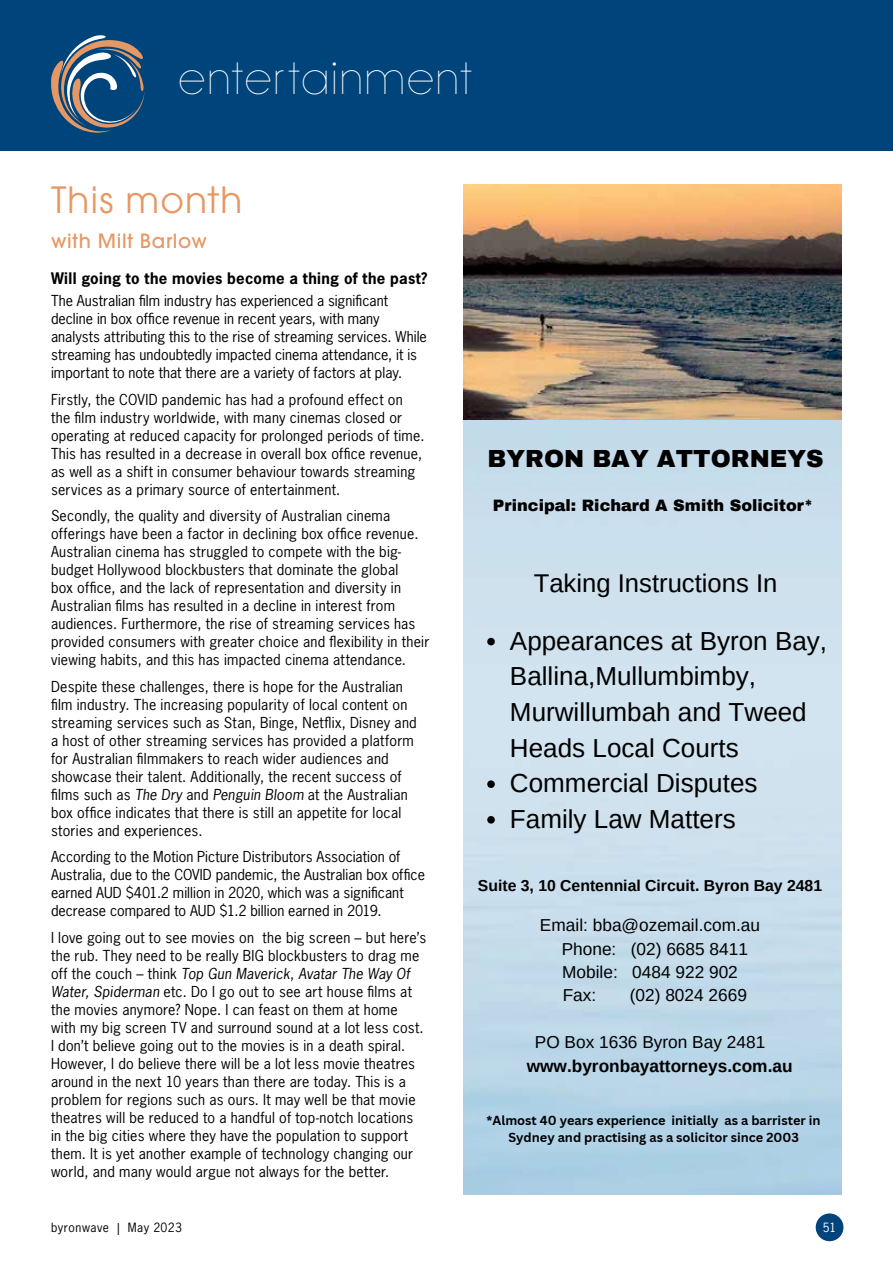
<style>
.page{position:relative;width:893px;height:1263px;background:#fff}
.page>*{position:absolute;margin:0;border:0;box-sizing:border-box;transform-origin:0 0}
.t1{font:36px "ITC Avant Garde Pro";letter-spacing:.03em;color:#e69864}
.t2{font:31.5px "Bondoluo Peek";letter-spacing:.11em;color:#fff}
.t3{font:26.1px/35.7px "Arimo";color:#000}
.t4{font:25.65px "Arimo";color:#000}
.t5{font:900 24.15px "Archivo";color:#000}
.t6{font:500 19.5px "ITC Avant Garde Pro";letter-spacing:.035em;color:#e69864}
.t7{font:17.25px/23.4px "Arimo";color:#000}
.t8{font:700 17.25px "Arimo";color:#000}
.t9{font:900 16.2px "Archivo";color:#000}
.t10{font:700 15.75px "Arimo";color:#000}
.t11{font:700 15px "News Gothic Std";letter-spacing:.02em;color:#000}
.t12{font:14.25px/18px "News Gothic Std";letter-spacing:.015em;color:#000}
.t13{font:700 12.75px/17px "Canva Sans";color:#000;text-align:center}
.t14{font:12px "News Gothic Std";letter-spacing:.04em;color:#000}
.t15{font:12px "News Gothic Std";color:#fff}
.s1{font-style:italic}
</style>
<div class="page">
<div style="left:816px;top:1213px;width:27px;height:28px;background:#00447c;border-radius:50%"></div>
<img style="left:463px;top:419px;width:379px;height:776px">
<img style="left:463px;top:185px;width:379px;height:234px">
<svg style="left:487px;top:638px;width:8px;height:7px"></svg>
<svg style="left:487px;top:780px;width:8px;height:8px"></svg>
<svg style="left:487px;top:816px;width:8px;height:8px"></svg>
<div style="left:0;top:0;width:893px;height:151px;background:#00447c"></div>
<svg style="left:51px;top:35px;width:94px;height:98px"></svg>
<h2 class="t2" style="left:179px;top:60px;width:295px">ENTERTAINMENT</h2>
<h1 class="t1" style="left:51px;top:177px;width:193px">This month</h1>
<h3 class="t6" style="left:51px;top:229px;width:157px">with Milt Barlow</h3>
<p class="t11" style="left:51px;top:268px;width:378px">Will going to the movies become a thing of the past?</p>
<p class="t12" style="left:51px;top:292px;width:377px">The Australian film industry has experienced a significant decline in box office revenue in recent years, with many analysts attributing this to the rise of streaming services. While streaming has undoubtedly impacted cinema attendance, it is important to note that there are a variety of factors at play.</p>
<p class="t12" style="left:51px;top:390px;width:375px">Firstly, the COVID pandemic has had a profound effect on the film industry worldwide, with many cinemas closed or operating at reduced capacity for prolonged periods of time.<br>This has resulted in a decrease in overall box office revenue, as well as a shift in consumer behaviour towards streaming services as a primary source of entertainment.</p>
<p class="t12" style="left:51px;top:507px;width:380px">Secondly, the quality and diversity of Australian cinema offerings have been a factor in declining box office revenue.<br>Australian cinema has struggled to compete with the big&shy;budget Hollywood blockbusters that dominate the global<br>box office, and the lack of representation and diversity in Australian films has resulted in a decline in interest from audiences. Furthermore, the rise of streaming services has provided consumers with greater choice and flexibility in their viewing habits, and this has impacted cinema attendance.</p>
<p class="t12" style="left:51px;top:677px;width:367px">Despite these challenges, there is hope for the Australian film industry. The increasing popularity of local content on streaming services such as Stan, Binge, Netflix, Disney and a host of other streaming services has provided a platform for Australian filmmakers to reach wider audiences and showcase their talent. Additionally, the recent success of films such as <span class="s1">The Dry</span> and <span class="s1">Penguin Bloom</span> at the Australian box office indicates that there is still an appetite for local stories and experiences.</p>
<p class="t12" style="left:51px;top:848px;width:375px">According to the Motion Picture Distributors Association of Australia, due to the COVID pandemic, the Australian box office earned AUD $401.2 million in 2020, which was a significant decrease compared to AUD $1.2 billion earned in 2019.</p>
<p class="t12" style="left:51px;top:928px;width:377px">I love going out to see movies on the big screen – but here’s the rub. They need to be really BIG blockbusters to drag me off the couch – think <span class="s1">Top Gun Maverick</span>, <span class="s1">Avatar The Way Of Water, Spiderman</span> etc. Do I go out to see art house films at the movies anymore? Nope. I can feast on them at home<br>with my big screen TV and surround sound at a lot less cost.<br>I don’t believe going out to the movies is in a death spiral.<br>However, I do believe there will be a lot less movie theatres around in the next 10 years than there are today. This is a problem for regions such as ours. It may well be that movie theatres will be reduced to a handful of top-notch locations in the big cities where they have the population to support them. It is yet another example of technology changing our world, and many would argue not always for the better.</p>
<h3 class="t5" style="left:488px;top:444px;width:338px">BYRON BAY ATTORNEYS</h3>
<p class="t9" style="left:493px;top:496px;width:322px">Principal: Richard A Smith Solicitor*</p>
<h3 class="t4" style="left:534px;top:567px;width:245px">Taking Instructions In</h3>
<h3 class="t3" style="left:510px;top:623px;width:319px">Appearances at Byron Bay,<br>Ballina,Mullumbimby,<br>Murwillumbah and Tweed<br>Heads Local Courts<br>Commercial Disputes<br>Family Law Matters</h3>
<p class="t10" style="left:478px;top:874px;width:346px">Suite 3, 10 Centennial Circuit. Byron Bay 2481</p>
<p class="t7" style="left:562px;top:913px;width:200px;text-indent:-22px">Email: bba@ozemail.com.au<br>Phone: (02) 6685 8411<br>Mobile: 0484 922 902<br>Fax:</p>
<p class="t7" style="left:630px;top:984px;width:119px">(02) 8024 2669</p>
<p class="t7" style="left:535px;top:1031px;width:232px">PO Box 1636 Byron Bay 2481</p>
<p class="t8" style="left:527px;top:1054px;width:267px">www.byronbayattorneys.com.au</p>
<p class="t13" style="left:487px;top:1112px;width:336px">*Almost 40 years experience initially as a barrister in<br>Sydney and practising as a solicitor since 2003</p>
<p class="t14" style="left:51px;top:1220px;width:132px">byronwave | May 2023</p>
<p class="t15" style="left:823px;top:1220px;width:15px">51</p>
</div>
